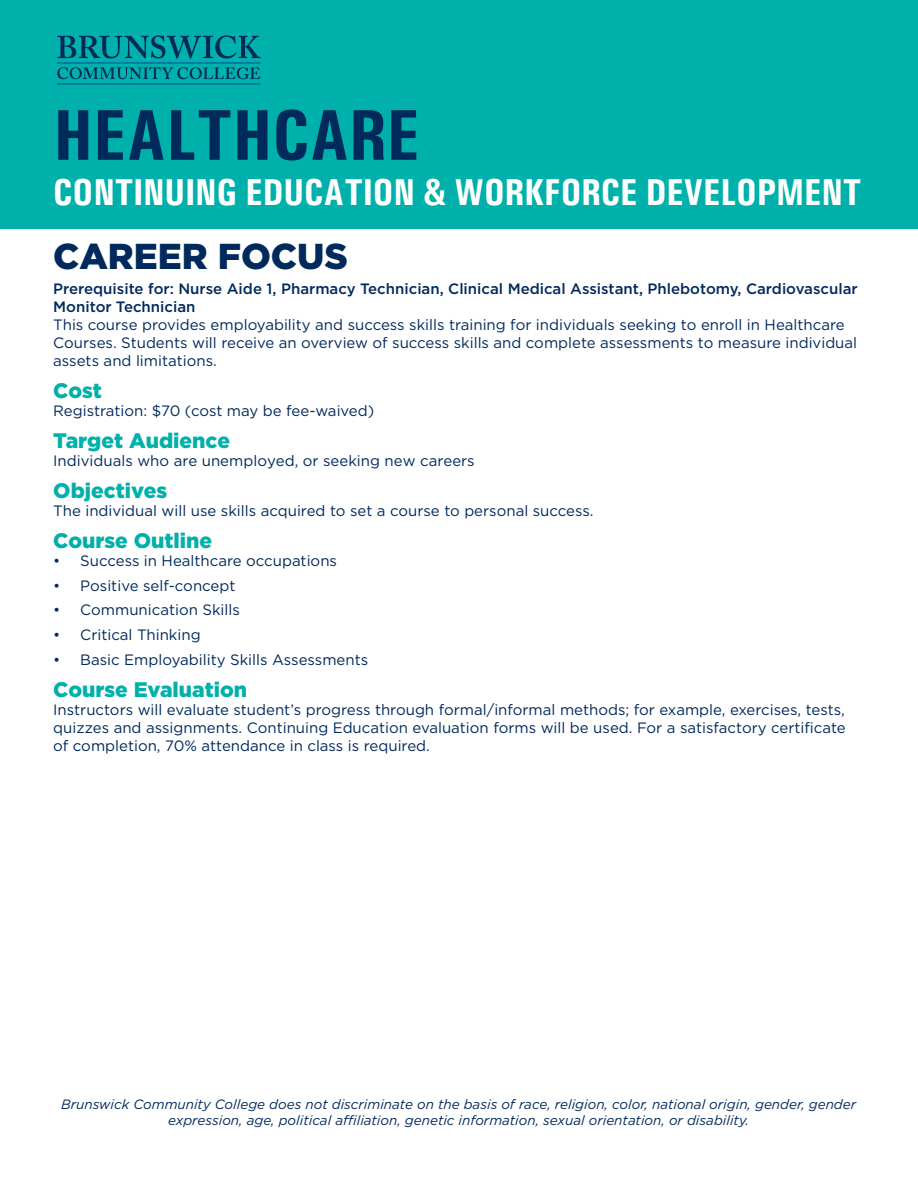
<style>
.page{position:relative;width:918px;height:1188px;background:#fff}
.page>*{position:absolute;margin:0;border:0;box-sizing:border-box;transform-origin:0 0}
.t1{font:700 condensed 72px "Univers";color:#00295c}
.t2{font:700 condensed 37.5px "Univers";color:#fff}
.t3{font:900 36px "Gotham";color:#00295c}
.t4{font:900 21px "Gotham";color:#00b0aa}
.t5{font:15px/18px "Gotham";color:#00295c}
.t6{font:500 15px/18px "Gotham";color:#00295c}
.t7{font:italic 13.5px/16.2px "Gotham";color:#00295c;text-align:center}
</style>
<div class="page">
<div style="left:0;top:0;width:918px;height:229px;background:#00b0aa"></div>
<svg style="left:57px;top:35px;width:204px;height:44px"></svg>
<hr style="left:57px;top:83px;width:203px;height:2px;background:#006e9f">
<hr style="left:57px;top:62px;width:203px;height:2px;background:#006e9f">
<h1 class="t1" style="left:53px;top:92px;width:368px">HEALTHCARE</h1>
<h2 class="t2" style="left:53px;top:169px;width:810px">CONTINUING EDUCATION &amp; WORKFORCE DEVELOPMENT</h2>
<h3 class="t3" style="left:53px;top:236px;width:296px">CAREER FOCUS</h3>
<p class="t6" style="left:53px;top:279px;width:806px">Prerequisite for: Nurse Aide 1, Pharmacy Technician, Clinical Medical Assistant, Phlebotomy, Cardiovascular<br>Monitor Technician</p>
<p class="t5" style="left:53px;top:315px;width:805px">This course provides employability and success skills training for individuals seeking to enroll in Healthcare<br>Courses. Students will receive an overview of success skills and complete assessments to measure individual assets and limitations.</p>
<h3 class="t4" style="left:53px;top:378px;width:50px">Cost</h3>
<p class="t5" style="left:53px;top:401px;width:323px">Registration: $70 (cost may be fee-waived)</p>
<h3 class="t4" style="left:53px;top:428px;width:178px">Target Audience</h3>
<p class="t5" style="left:53px;top:451px;width:423px">Individuals who are unemployed, or seeking new careers</p>
<h3 class="t4" style="left:53px;top:478px;width:115px">Objectives</h3>
<p class="t5" style="left:53px;top:501px;width:542px">The individual will use skills acquired to set a course to personal success.</p>
<h3 class="t4" style="left:53px;top:528px;width:160px">Course Outline</h3>
<p class="t5" style="left:53px;top:551px;width:285px">• Success in Healthcare occupations</p>
<p class="t5" style="left:53px;top:576px;width:184px">• Positive self-concept</p>
<p class="t5" style="left:53px;top:601px;width:188px">• Communication Skills</p>
<p class="t5" style="left:53px;top:626px;width:149px">• Critical Thinking</p>
<p class="t5" style="left:53px;top:650px;width:317px">• Basic Employability Skills Assessments</p>
<h3 class="t4" style="left:53px;top:677px;width:195px">Course Evaluation</h3>
<p class="t5" style="left:53px;top:700px;width:794px;text-align:justify">Instructors will evaluate student’s progress through formal/informal methods; for example, exercises, tests, quizzes and assignments. Continuing Education evaluation forms will be used. For a satisfactory certificate of completion, 70% attendance in class is required.</p>
<p class="t7" style="left:61px;top:1096px;width:797px">Brunswick Community College does not discriminate on the basis of race, religion, color, national origin, gender, gender expression, age, political affiliation, genetic information, sexual orientation, or disability.</p>
</div>
